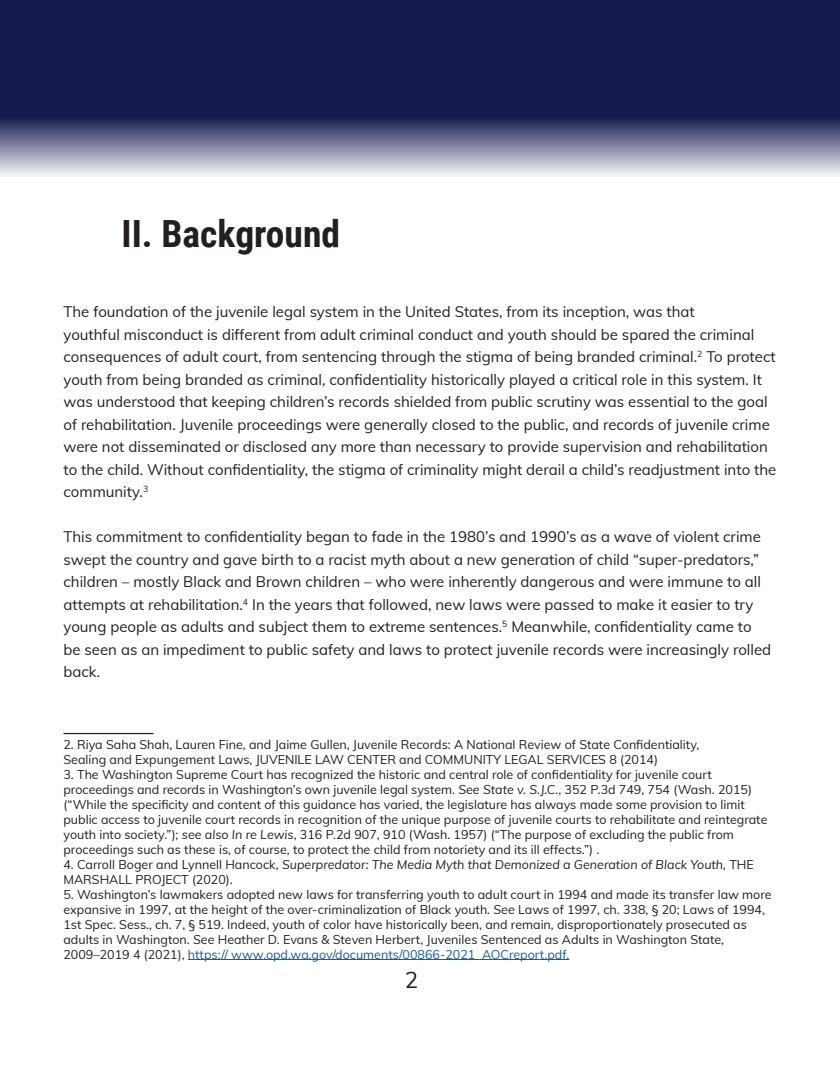
<style>
.page{position:relative;width:840px;height:1065px;background:#fff}
.page>*{position:absolute;margin:0;border:0;box-sizing:border-box;transform-origin:0 0}
.t1{font:700 37.5px "Roboto Condensed";color:#231f20}
.t2{font:22.5px "Muli";color:#231f20}
.t3{font:15px/22.5px "Muli";color:#231f20}
.t4{font:12.5px/15px "Muli";color:#231f20}
.t5{font:italic 12.5px/15px "Muli";color:#231f20}
.t6{font:12.5px "Muli";color:#175d9e}
.s1{font-style:italic}
.s2{font-style:normal}
.s3{color:#231f20}
</style>
<div class="page">
<hr style="left:63px;top:733px;width:90px;height:1px;background:#231f20">
<hr style="left:188px;top:959px;width:381px;height:1px;background:#175d9e">
<svg style="left:0;top:0;width:840px;height:176px;background:#3c3e6a"></svg>
<p class="t1" style="left:121px;top:208px;width:220px">II. Background</p>
<p class="t3" style="left:63px;top:300px;width:633px">The foundation of the juvenile legal system in the United States, from its inception, was that</p>
<p class="t3" style="left:63px;top:322px;width:714px">youthful misconduct is different from adult criminal conduct and youth should be spared the criminal consequences of adult court, from sentencing through the stigma of being branded criminal.<sup>2</sup> To protect youth from being branded as criminal, confidentiality historically played a critical role in this system. It was understood that keeping children’s records shielded from public scrutiny was essential to the goal of rehabilitation. Juvenile proceedings were generally closed to the public, and records of juvenile crime were not disseminated or disclosed any more than necessary to provide supervision and rehabilitation to the child. Without confidentiality, the stigma of criminality might derail a child’s readjustment into the community.<sup>3</sup></p>
<p class="t3" style="left:63px;top:525px;width:709px">This commitment to confidentiality began to fade in the 1980’s and 1990’s as a wave of violent crime swept the country and gave birth to a racist myth about a new generation of child “super-predators,” children – mostly Black and Brown children – who were inherently dangerous and were immune to all attempts at rehabilitation.<sup>4</sup> In the years that followed, new laws were passed to make it easier to try young people as adults and subject them to extreme sentences.<sup>5</sup> Meanwhile, confidentiality came to be seen as an impediment to public safety and laws to protect juvenile records were increasingly rolled back.</p>
<p class="t4" style="left:63px;top:736px;width:637px">2. Riya Saha Shah, Lauren Fine, and Jaime Gullen, Juvenile Records: A National Review of State Confidentiality,</p>
<p class="t4" style="left:63px;top:751px;width:596px">Sealing and Expungement Laws, JUVENILE LAW CENTER and COMMUNITY LEGAL SERVICES 8 (2014)</p>
<p class="t4" style="left:63px;top:766px;width:650px">3. The Washington Supreme Court has recognized the historic and central role of confidentiality for juvenile court</p>
<p class="t4" style="left:63px;top:781px;width:705px">proceedings and records in Washington’s own juvenile legal system. <span class="s1">See State v. S.J.C.</span>, 352 P.3d 749, 754 (Wash. 2015) (“While the specificity and content of this guidance has varied, the legislature has always made some provision to limit public access to juvenile court records in recognition of the unique purpose of juvenile courts to rehabilitate and reintegrate youth into society.”); <span class="s1">see also In re Lewis</span>, 316 P.2d 907, 910 (Wash. 1957) (“The purpose of excluding the public from</p>
<p class="t4" style="left:63px;top:841px;width:537px">proceedings such as these is, of course, to protect the child from notoriety and its ill effects.”) .</p>
<p class="t5" style="left:63px;top:856px;width:692px"><span class="s2">4. Carroll Boger and Lynnell Hancock,</span> Superpredator: The Media Myth that Demonized a Generation of Black Youth, <span class="s2">THE<br>MARSHALL PROJECT (2020).</span></p>
<p class="t4" style="left:63px;top:886px;width:709px">5. Washington’s lawmakers adopted new laws for transferring youth to adult court in 1994 and made its transfer law more expansive in 1997, at the height of the over-criminalization of Black youth. <span class="s1">See</span> Laws of 1997, ch. 338, § 20; Laws of 1994, 1st Spec. Sess., ch. 7, § 519. Indeed, youth of color have historically been, and remain, disproportionately prosecuted as adults in Washington. <span class="s1">See</span> Heather D. Evans &amp; Steven Herbert, Juveniles Sentenced as Adults in Washington State,</p>
<p class="t6" style="left:63px;top:945px;width:507px"><span class="s3">2009–2019 4 (2021),</span> https:// www.opd.wa.gov/documents/00866-2021_AOCreport.pdf.</p>
<p class="t2" style="left:405px;top:964px;width:15px">2</p>
</div>
